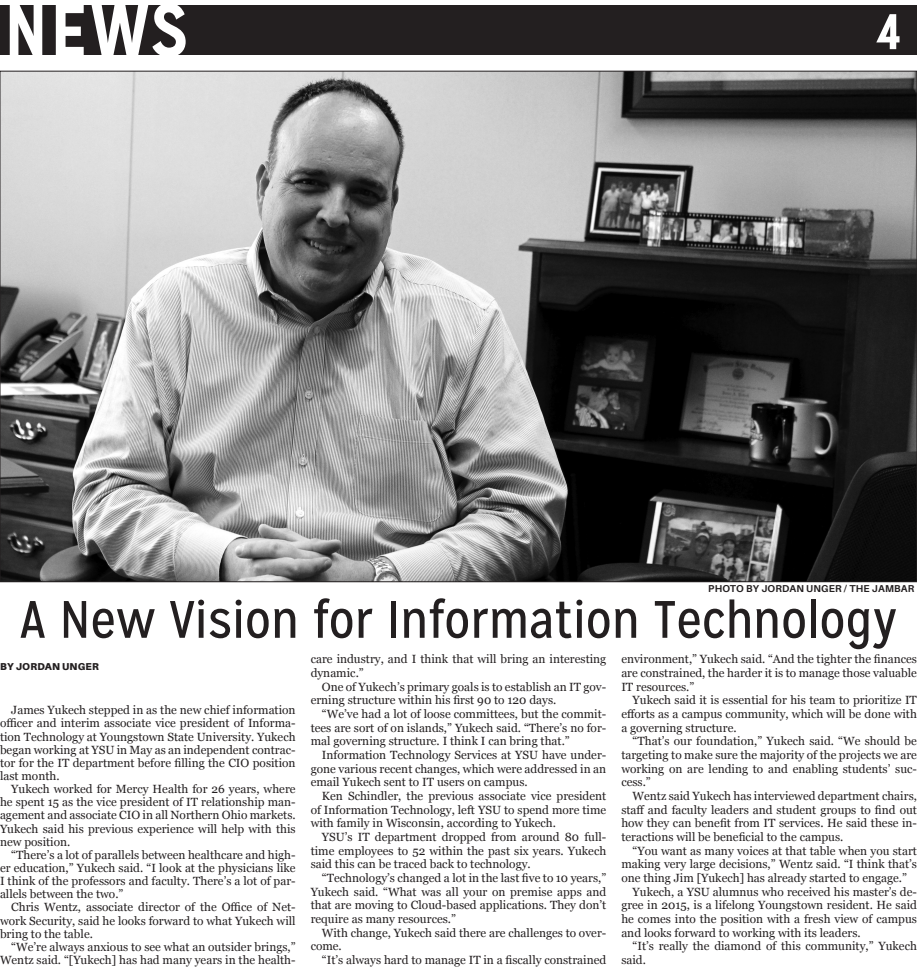
<style>
.page{position:relative;width:917px;height:979px;background:#fff}
.page>*{position:absolute;margin:0;border:0;box-sizing:border-box;transform-origin:0 0}
.Small_Headline{font:700 75px "Mission Gothic";color:#fff}
.t1{font:52.5px "Mission Gothic";color:#231f20}
.Small_Headline-2{font:700 50px "Mission Gothic";color:#fff}
.t2{font:11.88px/13.6px "Georgia";color:#231f20;text-align:justify}
.Large_Author___Photo{font:700 10px "Aileron";letter-spacing:.02em;color:#231f20}
.Large_Author___Photo-2{font:900 10px "Aileron";letter-spacing:.02em;color:#231f20}
</style>
<div class="page">
<div style="left:0;top:5px;width:917px;height:50px;background:#231f20"></div>
<img style="left:2px;top:73px;width:913px;height:507px">
<p class="Small_Headline" style="left:4px;top:-17px;width:186px">NEWS</p>
<p class="Small_Headline-2" style="left:876px;top:0;width:27px">4</p>
<p class="Large_Author___Photo" style="left:708px;top:583px;width:208px">PHOTO BY JORDAN UNGER / THE JAMBAR</p>
<p class="t1" style="left:20px;top:588px;width:879px">A New Vision for Information Technology</p>
<p class="Large_Author___Photo-2" style="left:0;top:661px;width:100px">BY JORDAN UNGER</p>
<p class="t2" style="left:621px;top:653px;width:297px">environment,” Yukech said. “And the tighter the finances are constrained, the harder it is to manage those valuable IT resources.”</p>
<p class="t2" style="left:621px;top:694px;width:297px;text-indent:11px">Yukech said it is essential for his team to prioritize IT efforts as a campus community, which will be done with a governing structure.</p>
<p class="t2" style="left:621px;top:735px;width:297px;text-indent:11px">“That’s our foundation,” Yukech said. “We should be targeting to make sure the majority of the projects we are working on are lending to and enabling students’ suc&shy;cess.”</p>
<p class="t2" style="left:621px;top:789px;width:297px;text-indent:11px">Wentz said Yukech has interviewed department chairs, staff and faculty leaders and student groups to find out how they can benefit from IT services. He said these in&shy;teractions will be beneficial to the campus.</p>
<p class="t2" style="left:621px;top:844px;width:297px;text-indent:11px">“You want as many voices at that table when you start making very large decisions,” Wentz said. “I think that’s one thing Jim [Yukech] has already started to engage.”</p>
<p class="t2" style="left:621px;top:885px;width:297px;text-indent:11px">Yukech, a YSU alumnus who received his master’s de&shy;gree in 2015, is a lifelong Youngstown resident. He said he comes into the position with a fresh view of campus and looks forward to working with its leaders.</p>
<p class="t2" style="left:621px;top:939px;width:297px;text-indent:11px">“It’s really the diamond of this community,” Yukech said.</p>
<p class="t2" style="left:311px;top:653px;width:297px">care industry, and I think that will bring an interesting dynamic.”</p>
<p class="t2" style="left:311px;top:680px;width:297px;text-indent:11px">One of Yukech’s primary goals is to establish an IT gov&shy;erning structure within his first 90 to 120 days.</p>
<p class="t2" style="left:311px;top:707px;width:297px;text-indent:11px">“We’ve had a lot of loose committees, but the commit&shy;tees are sort of on islands,” Yukech said. “There’s no for&shy;mal governing structure. I think I can bring that.”</p>
<p class="t2" style="left:311px;top:748px;width:297px;text-indent:11px">Information Technology Services at YSU have under&shy;gone various recent changes, which were addressed in an email Yukech sent to IT users on campus.</p>
<p class="t2" style="left:311px;top:789px;width:297px;text-indent:11px">Ken Schindler, the previous associate vice president of Information Technology, left YSU to spend more time with family in Wisconsin, according to Yukech.</p>
<p class="t2" style="left:311px;top:830px;width:297px;text-indent:11px">YSU’s IT department dropped from around 80 full&shy;time employees to 52 within the past six years. Yukech said this can be traced back to technology.</p>
<p class="t2" style="left:311px;top:871px;width:297px;text-indent:11px">“Technology’s changed a lot in the last five to 10 years,” Yukech said. “What was all your on premise apps and that are moving to Cloud-based applications. They don’t require as many resources.”</p>
<p class="t2" style="left:311px;top:926px;width:297px;text-indent:11px">With change, Yukech said there are challenges to over&shy;come.</p>
<p class="t2" style="left:322px;top:953px;width:286px">“It’s always hard to manage IT in a fiscally constrained</p>
<p class="t2" style="left:0;top:704px;width:297px;line-height:13.1px;text-indent:11px">James Yukech stepped in as the new chief information officer and interim associate vice president of Informa&shy;tion Technology at Youngstown State University. Yukech began working at YSU in May as an independent contrac&shy;tor for the IT department before filling the CIO position last month.</p>
<p class="t2" style="left:0;top:782px;width:297px;line-height:13.1px;text-indent:11px">Yukech worked for Mercy Health for 26 years, where he spent 15 as the vice president of IT relationship man&shy;agement and associate CIO in all Northern Ohio markets.<br>Yukech said his previous experience will help with this new position.</p>
<p class="t2" style="left:0;top:848px;width:297px;line-height:13.1px;text-indent:11px">“There’s a lot of parallels between healthcare and high&shy;er education,” Yukech said. “I look at the physicians like I think of the professors and faculty. There’s a lot of par&shy;allels between the two.”</p>
<p class="t2" style="left:0;top:901px;width:297px;line-height:13.1px;text-indent:11px">Chris Wentz, associate director of the Office of Net&shy;work Security, said he looks forward to what Yukech will bring to the table.</p>
<p class="t2" style="left:0;top:940px;width:297px;line-height:13.1px;text-align:right">“We’re always anxious to see what an outsider brings,”<br>Wentz said. “[Yukech] has had many years in the health-</p>
</div>
